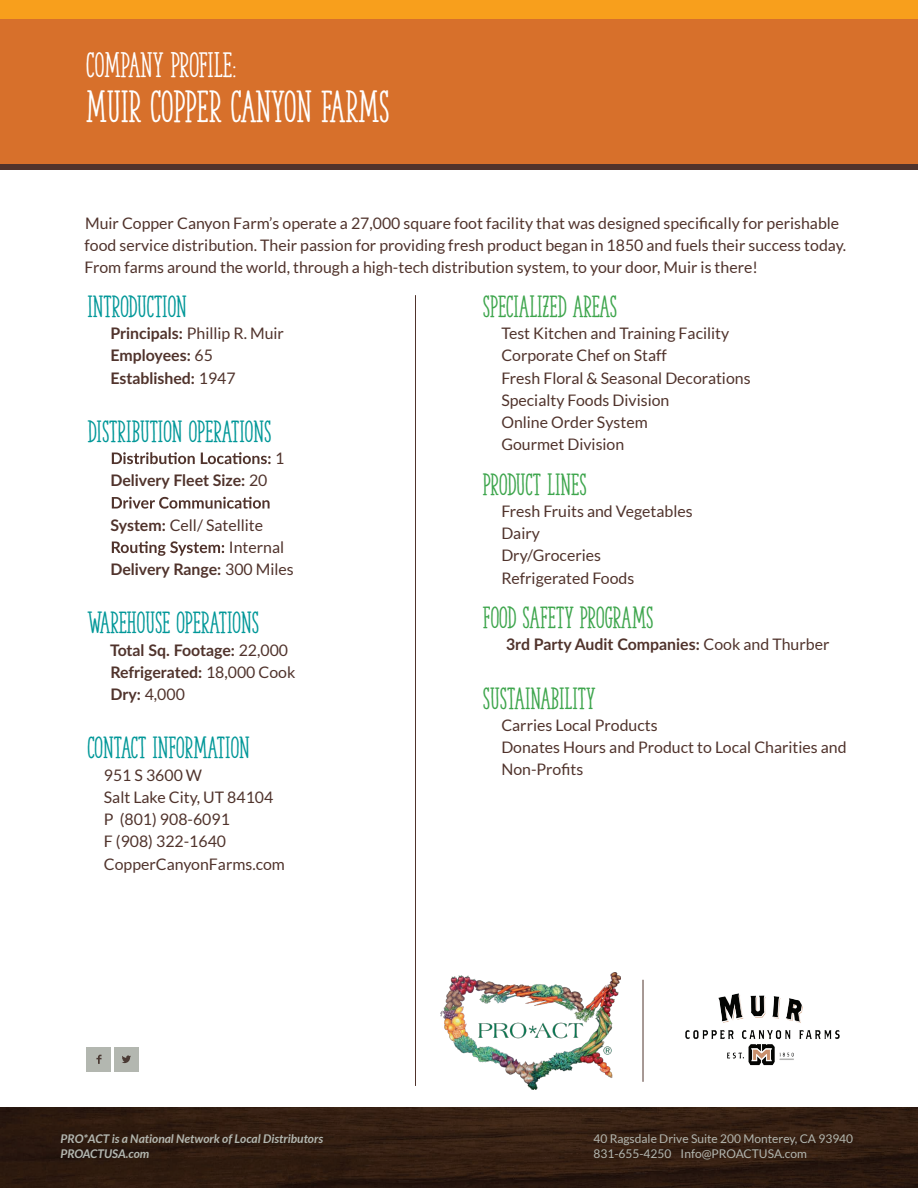
<style>
.page{position:relative;width:918px;height:1188px;background:#fff}
.page>*{position:absolute;margin:0;border:0;box-sizing:border-box;transform-origin:0 0}
.t1{font:900 42px "The Serif Hand";color:#fff}
.t2{font:900 33px "The Serif Hand";color:#fff}
.t3{font:900 28.65px "The Serif Hand";color:#009798}
.t4{font:900 28.65px "The Serif Hand";color:#3da54c}
.t5{font:15.9px/22.2px "Lato";color:#50332c}
.t6{font:700 15.9px/22.2px "Lato";color:#50332c}
.t7{font:12px/14.4px "Lato";color:#b3b7b0}
.t8{font:italic 700 12px/14.4px "Lato";color:#b3b7b0}
.s1{font-weight:400}
.s2{font-weight:700}
</style>
<div class="page">
<img style="left:0;top:1107px;width:918px;height:81px">
<div style="left:0;top:0;width:918px;height:167px;background:#d7702b"></div>
<div style="left:0;top:0;width:918px;height:18px;background:#f89f1c"></div>
<div style="left:0;top:164px;width:918px;height:6px;background:#50332c"></div>
<hr style="left:643px;top:980px;width:1px;height:102px;background:#50332c">
<img style="left:685px;top:993px;width:155px;height:73px">
<img style="left:441px;top:972px;width:179px;height:117px">
<svg style="left:112px;top:452px;width:159px;height:12px"></svg>
<svg style="left:112px;top:497px;width:158px;height:12px"></svg>
<svg style="left:112px;top:541px;width:112px;height:15px"></svg>
<hr style="left:415px;top:295px;width:1px;height:791px;background:#50332c">
<div style="left:87px;top:1047px;width:24px;height:25px;background:#b3b7b0"></div>
<svg style="left:96px;top:1055px;width:6px;height:9px"></svg>
<div style="left:114px;top:1047px;width:25px;height:25px;background:#b3b7b0"></div>
<svg style="left:122px;top:1055px;width:9px;height:8px"></svg>
<h2 class="t2" style="left:86px;top:46px;width:151px">COMPANY PROFILE:</h2>
<h1 class="t1" style="left:86px;top:82px;width:305px">MUIR COPPER CANYON FARMS</h1>
<p class="t5" style="left:85px;top:212px;width:763px">Muir Copper Canyon Farm’s operate a 27,000 square foot facility that was designed specifically for perishable food service distribution. Their passion for providing fresh product began in 1850 and fuels their success today.<br>From farms around the world, through a high-tech distribution system, to your door, Muir is there!</p>
<h3 class="t3" style="left:87px;top:289px;width:101px">INTRODUCTION</h3>
<p class="t6" style="left:111px;top:321px;width:175px">Principals: <span class="s1">Phillip R. Muir<br></span>Employees: <span class="s1">65<br></span>Established: <span class="s1">1947</span></p>
<h3 class="t3" style="left:87px;top:414px;width:185px">DISTRIBUTION OPERATIONS</h3>
<p class="t5" style="left:275px;top:447px;width:11px">1</p>
<p class="t6" style="left:111px;top:469px;width:158px">Delivery Fleet Size: <span class="s1">20</span></p>
<p class="t5" style="left:111px;top:514px;width:154px"><span class="s2">System:</span> Cell/ Satellite</p>
<p class="t5" style="left:229px;top:536px;width:57px">Internal</p>
<p class="t6" style="left:111px;top:558px;width:185px">Delivery Range: <span class="s1">300 Miles</span></p>
<h3 class="t3" style="left:87px;top:606px;width:173px">WAREHOUSE OPERATIONS</h3>
<p class="t6" style="left:110px;top:638px;width:187px">Total Sq. Footage: <span class="s1">22,000<br></span>Refrigerated: <span class="s1">18,000 Cook<br></span>Dry: <span class="s1">4,000</span></p>
<h3 class="t3" style="left:87px;top:731px;width:164px">CONTACT INFORMATION</h3>
<p class="t5" style="left:104px;top:764px;width:183px">951 S 3600 W<br>Salt Lake City, UT 84104<br>P (801) 908-6091<br>F (908) 322-1640<br>CopperCanyonFarms.com</p>
<h3 class="t4" style="left:483px;top:289px;width:136px">SPECIALIZED AREAS</h3>
<p class="t5" style="left:501px;top:322px;width:251px">Test Kitchen and Training Facility<br>Corporate Chef on Staff<br>Fresh Floral &amp; Seasonal Decorations<br>Specialty Foods Division<br>Online Order System<br>Gourmet Division</p>
<h3 class="t4" style="left:483px;top:467px;width:105px">PRODUCT LINES</h3>
<p class="t5" style="left:501px;top:500px;width:193px">Fresh Fruits and Vegetables<br>Dairy<br>Dry/Groceries<br>Refrigerated Foods</p>
<h3 class="t4" style="left:483px;top:601px;width:172px">FOOD SAFETY PROGRAMS</h3>
<p class="t6" style="left:506px;top:633px;width:325px">3rd Party Audit Companies: <span class="s1">Cook and Thurber</span></p>
<h3 class="t4" style="left:483px;top:681px;width:114px">SUSTAINABILITY</h3>
<p class="t5" style="left:501px;top:714px;width:347px">Carries Local Products<br>Donates Hours and Product to Local Charities and<br>Non-Profits</p>
<p class="t8" style="left:61px;top:1132px;width:264px">PRO*ACT is a National Network of Local Distributors<br>PROACTUSA.com</p>
<p class="t7" style="left:593px;top:1132px;width:261px">40 Ragsdale Drive Suite 200 Monterey, CA 93940<br>831-655-4250 Info@PROACTUSA.com</p>
</div>
